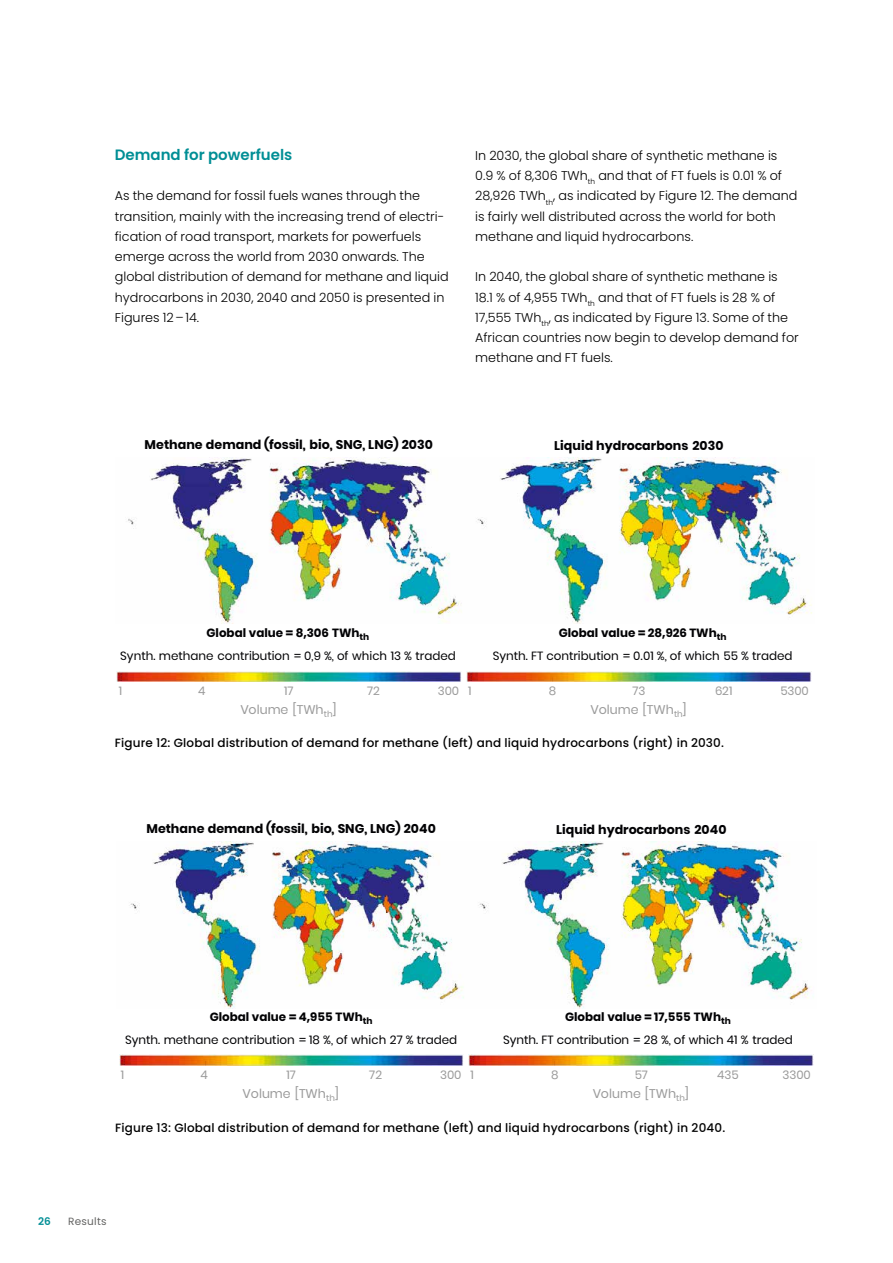
<style>
.page{position:relative;width:893px;height:1263px;background:#fff}
.page>*{position:absolute;margin:0;border:0;box-sizing:border-box;transform-origin:0 0}
.t1{font:600 15px "Poppins";color:#008e95}
.t2{font:300 12.75px/20.2px "Poppins";color:#000}
.t3{font:700 12.6px "Poppins";letter-spacing:.005em;color:#020204}
.t4{font:12.6px "Poppins";letter-spacing:-.005em;color:#9b9b9b}
.t5{font:500 12px "Poppins";letter-spacing:.015em;color:#000}
.t6{font:11.85px/22.8px "Poppins";color:#020204;text-align:center}
.t7{font:11.85px "Poppins";letter-spacing:-.01em;color:#9b9b9b}
.t8{font:10.5px "Poppins";letter-spacing:.025em;color:#636362}
.t9{font:600 10.5px "Poppins";color:#008e95}
.s1{font-weight:700}
</style>
<div class="page">
<img style="left:117px;top:671px;width:344px;height:10px">
<img style="left:128px;top:457px;width:684px;height:167px">
<img style="left:466px;top:671px;width:345px;height:10px">
<img style="left:119px;top:1055px;width:344px;height:10px">
<img style="left:469px;top:1055px;width:344px;height:10px">
<img style="left:129px;top:842px;width:335px;height:166px">
<img style="left:478px;top:842px;width:331px;height:166px">
<p class="t1" style="left:115px;top:146px;width:179px">Demand for powerfuels</p>
<p class="t2" style="left:115px;top:186px;width:335px">As the demand for fossil fuels wanes through the transition, mainly with the increasing trend of electri&shy;fication of road transport, markets for powerfuels emerge across the world from 2030 onwards. The global distribution of demand for methane and liquid hydrocarbons in 2030, 2040 and 2050 is presented in Figures 12–14.</p>
<p class="t2" style="left:475px;top:145px;width:324px">In 2030, the global share of synthetic methane is 0.9 % of 8,306 TWh<sub>th</sub> and that of FT fuels is 0.01 % of 28,926 TWh<sub>th</sub>, as indicated by Figure 12. The demand is fairly well distributed across the world for both methane and liquid hydrocarbons.</p>
<p class="t2" style="left:475px;top:267px;width:325px">In 2040, the global share of synthetic methane is<br>18.1 % of 4,955 TWh<sub>th</sub> and that of FT fuels is 28 % of 17,555 TWh<sub>th</sub>, as indicated by Figure 13. Some of the African countries now begin to develop demand for methane and FT fuels.</p>
<p class="t3" style="left:145px;top:437px;width:290px">Methane demand (fossil, bio, SNG, LNG) 2030</p>
<p class="t3" style="left:554px;top:438px;width:171px">Liquid hydrocarbons 2030</p>
<p class="t6" style="left:120px;top:622px;width:337px"><span class="s1">Global value = 8,306 TWh</span><sub>th<br></sub>Synth. methane contribution = 0,9 %, of which 13 % traded</p>
<p class="t7" style="left:119px;top:684px;width:5px">1</p>
<p class="t7" style="left:198px;top:684px;width:9px">4</p>
<p class="t7" style="left:284px;top:684px;width:11px">17</p>
<p class="t7" style="left:367px;top:684px;width:14px">72</p>
<p class="t7" style="left:438px;top:684px;width:23px">300</p>
<p class="t6" style="left:493px;top:622px;width:301px"><span class="s1">Global value = 28,926 TWh</span><sub>th<br></sub>Synth. FT contribution = 0.01 %, of which 55 % traded</p>
<p class="t7" style="left:468px;top:684px;width:5px">1</p>
<p class="t7" style="left:549px;top:684px;width:9px">8</p>
<p class="t7" style="left:632px;top:684px;width:15px">73</p>
<p class="t7" style="left:715px;top:684px;width:19px">621</p>
<p class="t7" style="left:780px;top:684px;width:30px">5300</p>
<p class="t4" style="left:240px;top:702px;width:98px">Volume [TWh<sub>th</sub>]</p>
<p class="t4" style="left:590px;top:702px;width:98px">Volume [TWh<sub>th</sub>]</p>
<p class="t5" style="left:115px;top:736px;width:611px">Figure 12: Global distribution of demand for methane (left) and liquid hydrocarbons (right) in 2030.</p>
<p class="t3" style="left:146px;top:821px;width:291px">Methane demand (fossil, bio, SNG, LNG) 2040</p>
<p class="t3" style="left:556px;top:822px;width:172px">Liquid hydrocarbons 2040</p>
<p class="t6" style="left:125px;top:1006px;width:334px"><span class="s1">Global value = 4,955 TWh</span><sub>th<br></sub>Synth. methane contribution = 18 %, of which 27 % traded</p>
<p class="t6" style="left:503px;top:1006px;width:291px"><span class="s1">Global value = 17,555 TWh</span><sub>th<br></sub>Synth. FT contribution = 28 %, of which 41 % traded</p>
<p class="t7" style="left:121px;top:1068px;width:5px">1</p>
<p class="t7" style="left:200px;top:1068px;width:9px">4</p>
<p class="t7" style="left:287px;top:1068px;width:11px">17</p>
<p class="t7" style="left:369px;top:1068px;width:14px">72</p>
<p class="t7" style="left:440px;top:1068px;width:35px">300 1</p>
<p class="t7" style="left:551px;top:1068px;width:9px">8</p>
<p class="t7" style="left:635px;top:1068px;width:15px">57</p>
<p class="t7" style="left:717px;top:1068px;width:23px">435</p>
<p class="t7" style="left:783px;top:1068px;width:30px">3300</p>
<p class="t4" style="left:243px;top:1086px;width:98px">Volume [TWh<sub>th</sub>]</p>
<p class="t4" style="left:593px;top:1086px;width:98px">Volume [TWh<sub>th</sub>]</p>
<p class="t5" style="left:115px;top:1121px;width:612px">Figure 13: Global distribution of demand for methane (left) and liquid hydrocarbons (right) in 2040.</p>
<p class="t9" style="left:38px;top:1215px;width:14px">26</p>
<p class="t8" style="left:68px;top:1215px;width:40px">Results</p>
</div>
